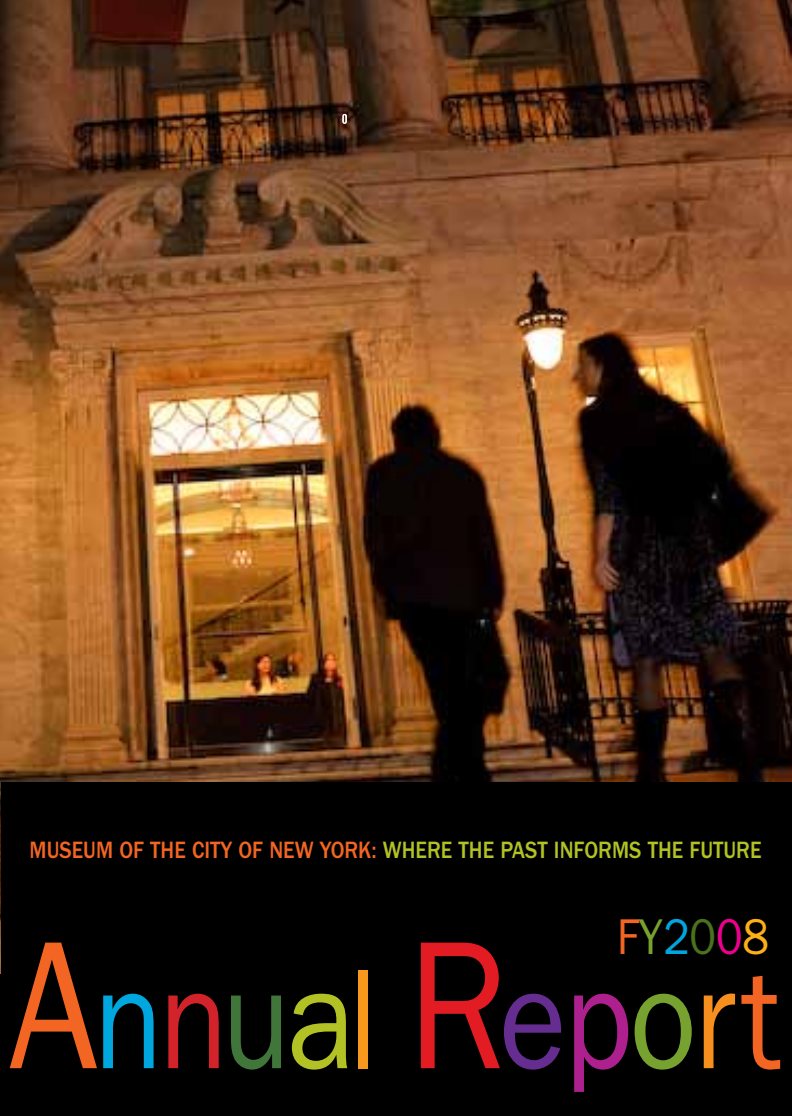
<style>
.page{position:relative;width:792px;height:1116px;background:#fff}
.page>*{position:absolute;margin:0;border:0;box-sizing:border-box;transform-origin:0 0}
.t1{font:183px "Franklin Gothic";color:#f26522;scale:.88 1}
.t2{font:50.5px "Franklin Gothic";color:#f26522;scale:.88 1}
.t3{font:500 24.5px "Franklin Gothic";color:#b2c225;scale:.88 1}
.s1{color:#f26522}
.s2{color:#78a22f}
.s3{color:#00a6de}
.s4{color:#4b711d}
.s5{color:#ec008c}
.s6{color:#fcaf17}
.s7{font-size:143px;color:#00a6de}
.s8{font-size:143px;color:#d2232a}
.s9{font-size:143px;color:#41763b}
.s10{font-size:143px;color:#b2c225}
.s11{font-size:143px;color:#f8991d}
.s12{color:#e31b23}
.s13{font-size:143px;color:#662d91}
.s14{font-size:143px;color:#ad208e}
.s15{font-size:143px;color:#78a22f}
.s16{font-size:143px;color:#f78f1e}
.s17{font-size:143px}
</style>
<div class="page">
<img style="left:0;top:0;width:792px;height:974px">
<svg style="left:342px;top:114px;width:5px;height:10px"></svg>
<div style="left:1px;top:782px;width:791px;height:334px;background:#000"></div>
<p class="t3" style="left:30px;top:836px;width:833px"><span class="s1">MUSEUM OF THE CITY OF NEW YORK:</span> WHERE THE PAST INFORMS THE FUTURE</p>
<h2 class="t2" style="left:617px;top:908px;width:174px">F<span class="s2">Y</span><span class="s3">2</span><span class="s4">0</span><span class="s5">0</span><span class="s6">8</span></h2>
<h1 class="t1" style="left:8px;top:901px;width:880px">A<span class="s7">n</span><span class="s8">n</span><span class="s9">u</span><span class="s10">a</span><span class="s11">l</span> <span class="s12">R</span><span class="s13">e</span><span class="s14">p</span><span class="s15">o</span><span class="s16">r</span><span class="s17">t</span></h1>
</div>
